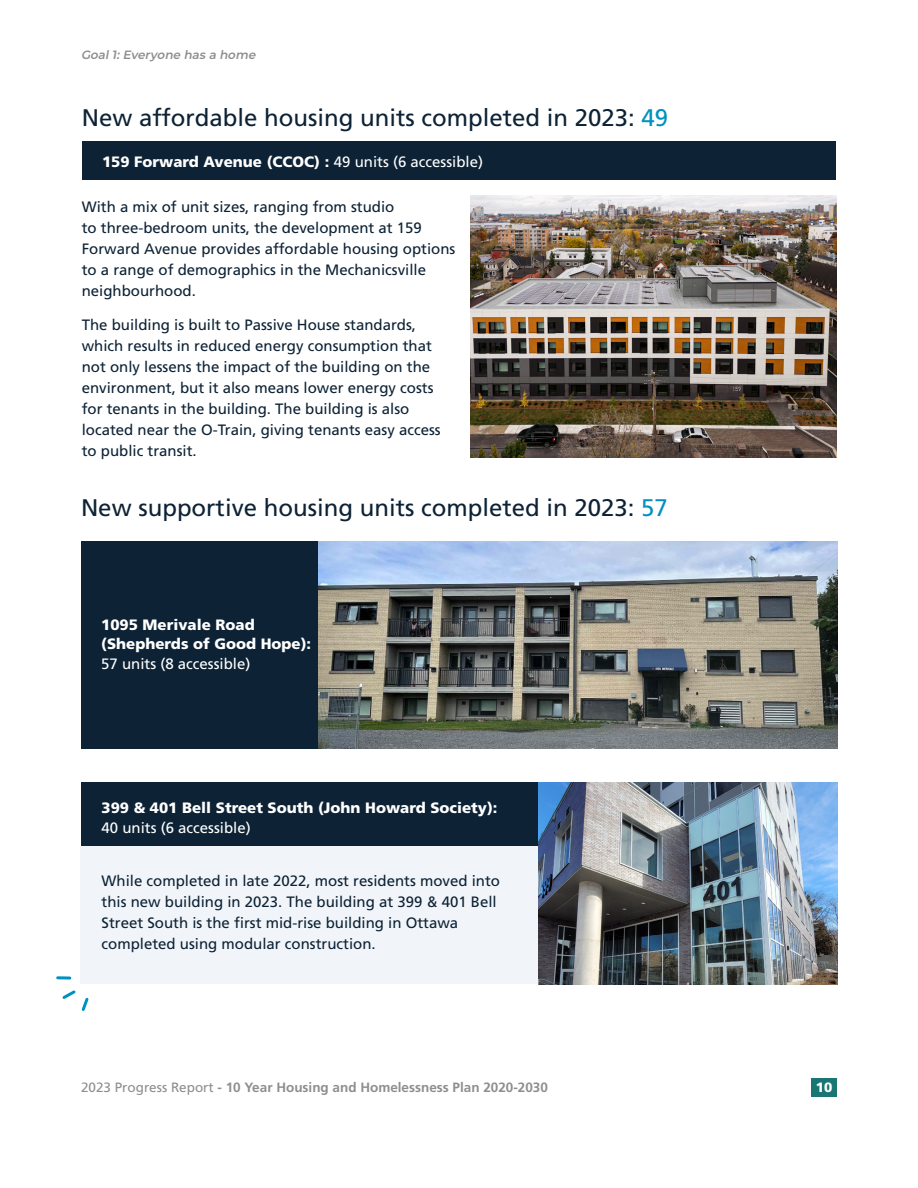
<style>
.page{position:relative;width:918px;height:1188px;background:#fff}
.page>*{position:absolute;margin:0;border:0;box-sizing:border-box;transform-origin:0 0}
.t1{font:24px "Frutiger LT Std";color:#0d2235}
.t2{font:15px/21px "Frutiger LT Std";color:#0d2235}
.t3{font:900 15px/19.5px "Frutiger LT Std";color:#fff}
.t4{font:15px "Frutiger LT Std";color:#fff}
.t5{font:700 13.5px "Frutiger LT Std";color:#8d8f8e}
.t6{font:900 13.5px "Frutiger LT Std";color:#fff}
.t7{font:italic 600 12px "Montserrat";color:#8d8f8e}
.s1{color:#0091c0}
.s2{font-weight:400}
</style>
<div class="page">
<div style="left:81px;top:783px;width:753px;height:66px;background:#0d2235"></div>
<div style="left:81px;top:846px;width:756px;height:138px;background:#f1f5f9"></div>
<div style="left:82px;top:141px;width:754px;height:39px;background:#0d2235"></div>
<img style="left:471px;top:195px;width:365px;height:263px">
<div style="left:81px;top:541px;width:242px;height:208px;background:#0d2235"></div>
<img style="left:318px;top:541px;width:520px;height:208px">
<img style="left:538px;top:783px;width:299px;height:201px">
<svg style="left:56px;top:975px;width:33px;height:36px"></svg>
<div style="left:811px;top:1078px;width:26px;height:18px;background:#197673"></div>
<p class="t7" style="left:81px;top:46px;width:179px">Goal1:Everyone has a home</p>
<h4 class="t1" style="left:82px;top:104px;width:588px">New affordable housing units completed in 2023: <span class="s1">49</span></h4>
<h5 class="t3" style="left:102px;top:151px;width:383px">159 Forward Avenue (CCOC) : <span class="s2">49 units (6 accessible)</span></h5>
<p class="t2" style="left:82px;top:196px;width:375px">With a mix of unit sizes, ranging from studio<br>to three-bedroom units, the development at 159<br>Forward Avenue provides affordable housing options to a range of demographics in the Mechanicsville neighbourhood.</p>
<p class="t2" style="left:82px;top:314px;width:360px">The building is built to Passive House standards, which results in reduced energy consumption that not only lessens the impact of the building on the environment, but it also means lower energy costs for tenants in the building. The building is also located near the O-Train, giving tenants easy access to public transit.</p>
<h4 class="t1" style="left:81px;top:493px;width:588px">New supportive housing units completed in 2023: <span class="s1">57</span></h4>
<h5 class="t3" style="left:101px;top:615px;width:211px">1095 Merivale Road (Shepherds of Good Hope):</h5>
<p class="t4" style="left:101px;top:655px;width:151px">57 units (8 accessible)</p>
<h5 class="t3" style="left:102px;top:798px;width:397px">399 &amp; 401 Bell Street South (John Howard Society):</h5>
<p class="t4" style="left:102px;top:819px;width:151px">40 units (6 accessible)</p>
<p class="t2" style="left:102px;top:870px;width:400px">While completed in late 2022, most residents moved into this new building in 2023. The building at 399 &amp; 401 Bell Street South is the first mid-rise building in Ottawa completed using modular construction.</p>
<p class="t5" style="left:81px;top:1079px;width:468px"><span class="s2">2023 Progress Report</span> - 10 Year Housing and Homelessness Plan 2020-2030</p>
<p class="t6" style="left:816px;top:1079px;width:18px">10</p>
</div>
